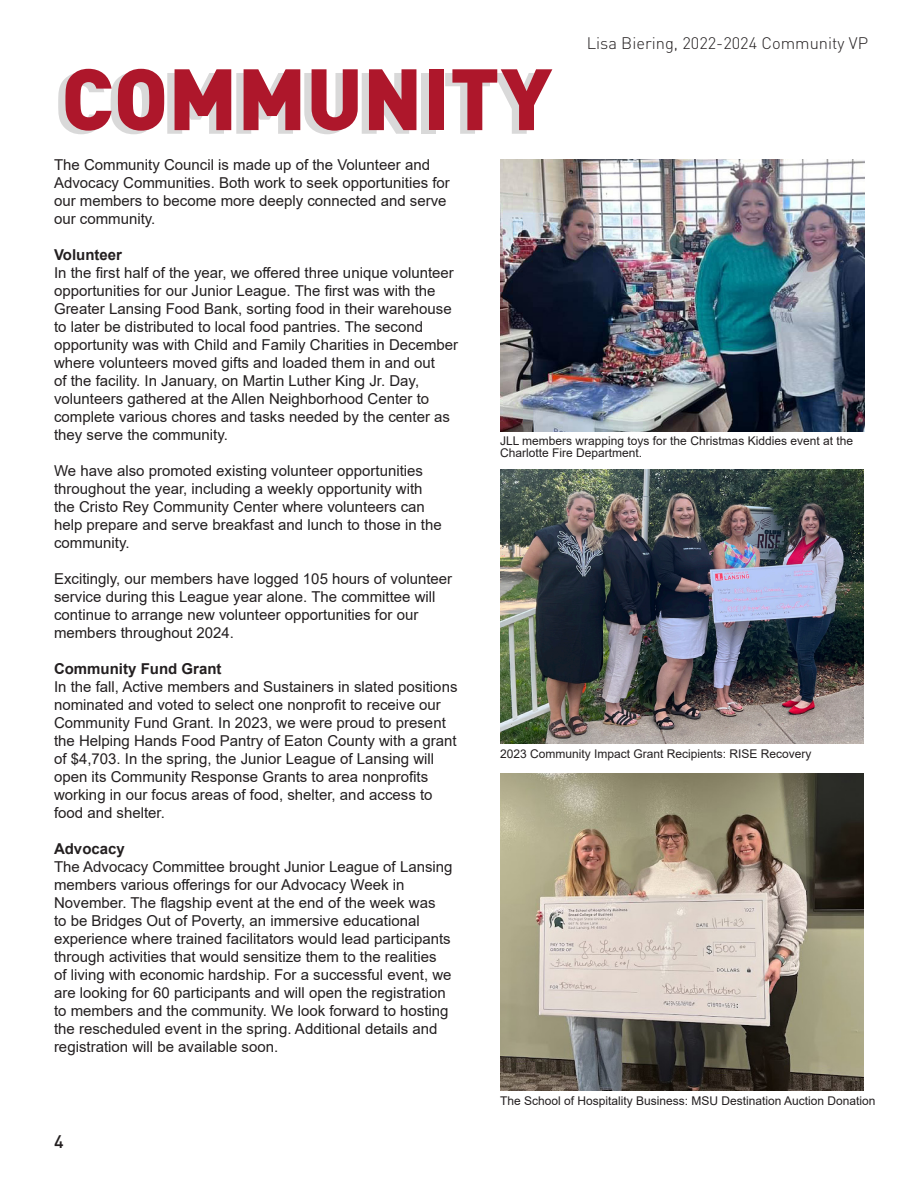
<style>
.page{position:relative;width:918px;height:1188px;background:#fff}
.page>*{position:absolute;margin:0;border:0;box-sizing:border-box;transform-origin:0 0}
.t1{font:900 85.5px "DINOT";color:#ae172b}
.t2{font:500 18px "DINOT";color:#231f20}
.t3{font:300 16.5px "DINOT";color:#231f20}
.t4{font:15px/18px "Arial";color:#231f20}
.t5{font:700 15px "Arial";color:#231f20}
.t6{font:12px/12px "Arial";color:#231f20}
</style>
<div class="page">
<img style="left:500px;top:470px;width:364px;height:273px">
<img style="left:500px;top:773px;width:364px;height:318px">
<img style="left:500px;top:159px;width:364px;height:273px">
<p class="t3" style="left:587px;top:32px;width:283px">Lisa Biering, 2022-2024 Community VP</p>
<p class="t1" style="left:61px;top:42px;width:493px">COMMUNITY</p>
<p class="t4" style="left:54px;top:156px;width:397px">The Community Council is made up of the Volunteer and Advocacy Communities. Both work to seek opportunities for our members to become more deeply connected and serve our community.</p>
<p class="t5" style="left:54px;top:244px;width:70px">Volunteer</p>
<p class="t4" style="left:54px;top:264px;width:406px">In the first half of the year, we offered three unique volunteer opportunities for our Junior League. The first was with the Greater Lansing Food Bank, sorting food in their warehouse to later be distributed to local food pantries. The second opportunity was with Child and Family Charities in December where volunteers moved gifts and loaded them in and out<br>of the facility. In January, on Martin Luther King Jr. Day, volunteers gathered at the Allen Neighborhood Center to complete various chores and tasks needed by the center as they serve the community.</p>
<p class="t4" style="left:54px;top:462px;width:389px">We have also promoted existing volunteer opportunities throughout the year, including a weekly opportunity with the Cristo Rey Community Center where volunteers can help prepare and serve breakfast and lunch to those in the community.</p>
<p class="t4" style="left:54px;top:570px;width:400px">Excitingly, our members have logged 105 hours of volunteer service during this League year alone. The committee will continue to arrange new volunteer opportunities for our members throughout 2024.</p>
<p class="t5" style="left:54px;top:658px;width:169px">Community Fund Grant</p>
<p class="t4" style="left:54px;top:678px;width:405px">In the fall, Active members and Sustainers in slated positions nominated and voted to select one nonprofit to receive our Community Fund Grant. In 2023, we were proud to present the Helping Hands Food Pantry of Eaton County with a grant of $4,703. In the spring, the Junior League of Lansing will open its Community Response Grants to area nonprofits working in our focus areas of food, shelter, and access to food and shelter.</p>
<p class="t5" style="left:54px;top:838px;width:72px">Advocacy</p>
<p class="t4" style="left:54px;top:858px;width:400px">The Advocacy Committee brought Junior League of Lansing members various offerings for our Advocacy Week in November. The flagship event at the end of the week was<br>to be Bridges Out of Poverty, an immersive educational experience where trained facilitators would lead participants through activities that would sensitize them to the realities of living with economic hardship. For a successful event, we are looking for 60 participants and will open the registration to members and the community. We look forward to hosting the rescheduled event in the spring. Additional details and registration will be available soon.</p>
<p class="t6" style="left:500px;top:435px;width:355px">JLL members wrapping toys for the Christmas Kiddies event at the<br>Charlotte Fire Department.</p>
<p class="t6" style="left:500px;top:748px;width:313px">2023 Community Impact Grant Recipients: RISE Recovery</p>
<p class="t2" style="left:54px;top:1130px;width:11px">4</p>
<p class="t6" style="left:500px;top:1095px;width:377px">The School of Hospitality Business: MSU Destination Auction Donation</p>
</div>
